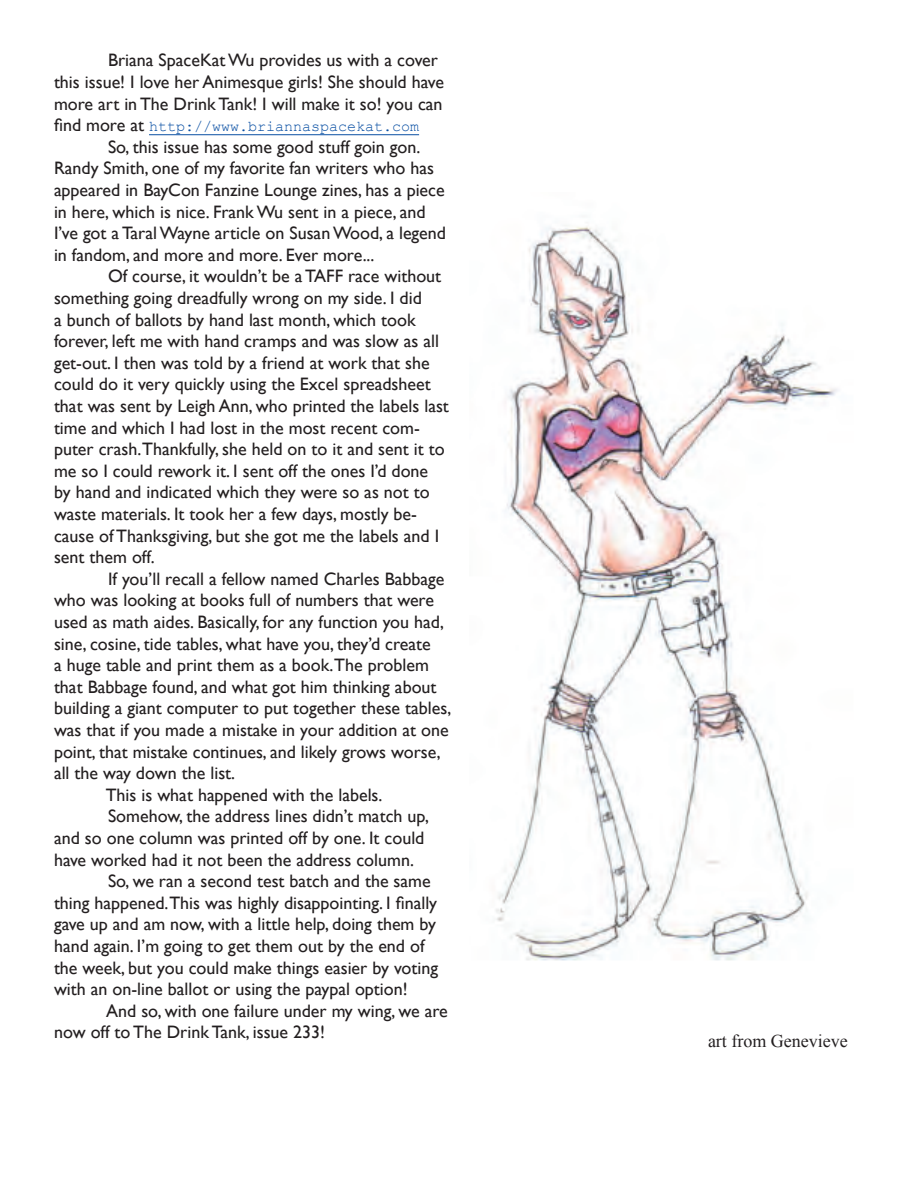
<style>
.page{position:relative;width:918px;height:1188px;background:#fff}
.page>*{position:absolute;margin:0;border:0;box-sizing:border-box;transform-origin:0 0}
.t1{font:18px/21.6px "Gill Sans";color:#231f20}
.t2{font:18px "Times New Roman";color:#231f20}
.t3{font:15px "Courier New";color:#094fa3}
.s1{font-family:"Gill Sans";font-size:18px;color:#231f20}
</style>
<div class="page">
<hr style="left:149px;top:134px;width:270px;height:1px;background:#094fa3">
<img style="left:496px;top:225px;width:342px;height:736px">
<p class="t1" style="left:54px;top:50px;width:391px;text-indent:54px">Briana SpaceKat Wu provides us with a cover this issue! I love her Animesque girls! She should have more art in The Drink Tank! I will make it so! you can</p>
<p class="t3" style="left:54px;top:117px;width:367px"><span class="s1">find more at</span> http://www.briannaspacekat.com</p>
<p class="t1" style="left:54px;top:136px;width:394px;text-indent:54px">So, this issue has some good stuff goin gon.<br>Randy Smith, one of my favorite fan writers who has appeared in BayCon Fanzine Lounge zines, has a piece in here, which is nice. Frank Wu sent in a piece, and I’ve got a Taral Wayne article on Susan Wood, a legend in fandom, and more and more. Ever more...</p>
<p class="t1" style="left:54px;top:266px;width:396px;text-indent:54px">Of course, it wouldn’t be a TAFF race without something going dreadfully wrong on my side. I did<br>a bunch of ballots by hand last month, which took forever, left me with hand cramps and was slow as all get-out. I then was told by a friend at work that she could do it very quickly using the Excel spreadsheet that was sent by Leigh Ann, who printed the labels last time and which I had lost in the most recent com&shy;puter crash.Thankfully, she held on to it and sent it to me so I could rework it. I sent off the ones I’d done by hand and indicated which they were so as not to waste materials. It took her a few days, mostly be&shy;cause of Thanksgiving, but she got me the labels and I sent them off.</p>
<p class="t1" style="left:54px;top:568px;width:399px;text-indent:54px">If you’ll recall a fellow named Charles Babbage who was looking at books full of numbers that were used as math aides. Basically, for any function you had, sine, cosine, tide tables, what have you, they’d create<br>a huge table and print them as a book.The problem that Babbage found, and what got him thinking about building a giant computer to put together these tables, was that if you made a mistake in your addition at one point, that mistake continues, and likely grows worse, all the way down the list.</p>
<p class="t1" style="left:106px;top:784px;width:278px">This is what happened with the labels.</p>
<p class="t1" style="left:54px;top:806px;width:376px;text-indent:54px">Somehow, the address lines didn’t match up, and so one column was printed off by one. It could have worked had it not been the address column.</p>
<p class="t1" style="left:54px;top:871px;width:386px;text-indent:54px">So, we ran a second test batch and the same thing happened.This was highly disappointing. I finally gave up and am now, with a little help, doing them by hand again. I’m going to get them out by the end of the week, but you could make things easier by voting with an on-line ballot or using the paypal option!</p>
<p class="t1" style="left:54px;top:1000px;width:395px;text-indent:52px">And so, with one failure under my wing, we are now off to The Drink Tank, issue 233!</p>
<p class="t2" style="left:708px;top:1029px;width:141px">art from Genevieve</p>
</div>
